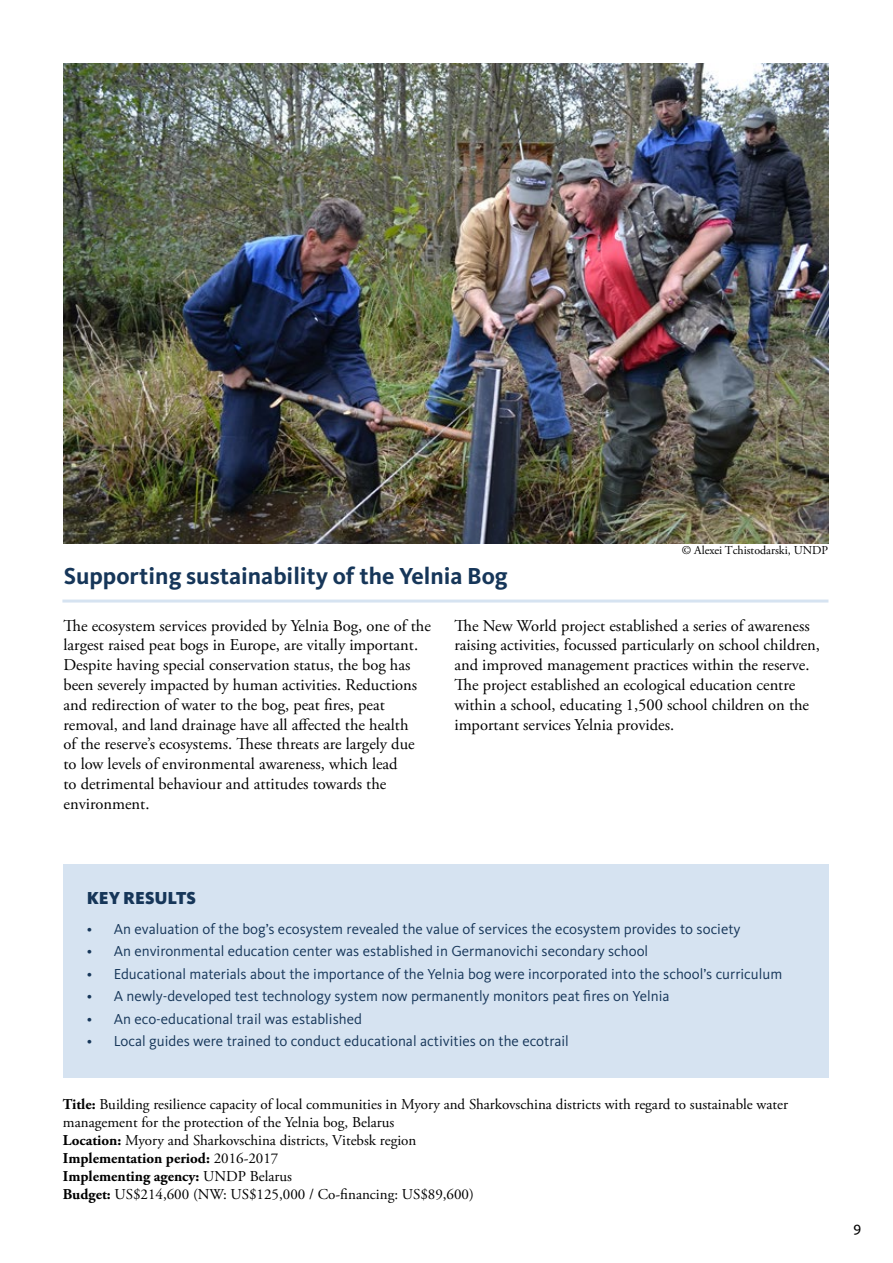
<style>
.page{position:relative;width:893px;height:1263px;background:#fff}
.page>*{position:absolute;margin:0;border:0;box-sizing:border-box;transform-origin:0 0}
.t1{font:700 24px "Kievit OT";color:#163659}
.t2{font:900 18px "Kievit OT";color:#163659}
.t3{font:16.5px/19.8px "Adobe Garamond Pro";color:#000}
.t4{font:15px "Kievit OT";color:#163659}
.t5{font:15px/18px "Adobe Garamond Pro";color:#000}
.t6{font:15px "Kievit OT";color:#000}
.t7{font:12px "Adobe Garamond Pro";color:#000}
.s1{font-weight:700}
</style>
<div class="page">
<hr style="left:62px;top:599px;width:766px;height:3px;background:#d6e3f1">
<div style="left:63px;top:865px;width:765px;height:213px;background:#d6e3f1"></div>
<img style="left:64px;top:64px;width:765px;height:479px">
<p class="t7" style="left:682px;top:543px;width:148px">© Alexei Tchistodarski, UNDP</p>
<h1 class="t1" style="left:64px;top:562px;width:445px">Supporting sustainability of the Yelnia Bog</h1>
<p class="t3" style="left:63px;top:616px;width:369px">The ecosystem services provided by Yelnia Bog, one of the largest raised peat bogs in Europe, are vitally important.<br>Despite having special conservation status, the bog has been severely impacted by human activities. Reductions and redirection of water to the bog, peat fires, peat removal, and land drainage have all affected the health<br>of the reserve’s ecosystems. These threats are largely due to low levels of environmental awareness, which lead<br>to detrimental behaviour and attitudes towards the environment.</p>
<p class="t3" style="left:454px;top:616px;width:367px">The New World project established a series of awareness raising activities, focussed particularly on school children, and improved management practices within the reserve.<br>The project established an ecological education centre within a school, educating 1,500 school children on the important services Yelnia provides.</p>
<p class="t2" style="left:87px;top:887px;width:111px">KEY RESULTS</p>
<p class="t4" style="left:87px;top:920px;width:655px">• An evaluation of the bog’s ecosystem revealed the value of services the ecosystem provides to society</p>
<p class="t4" style="left:87px;top:943px;width:563px">• An environmental education center was established in Germanovichi secondary school</p>
<p class="t4" style="left:87px;top:965px;width:697px">• Educational materials about the importance of the Yelnia bog were incorporated into the school’s curriculum</p>
<p class="t4" style="left:87px;top:988px;width:584px">• A newly-developed test technology system now permanently monitors peat fires on Yelnia</p>
<p class="t4" style="left:87px;top:1010px;width:277px">• An eco-educational trail was established</p>
<p class="t4" style="left:87px;top:1033px;width:484px">• Local guides were trained to conduct educational activities on the ecotrail</p>
<p class="t5" style="left:63px;top:1096px;width:727px"><span class="s1">Title:</span> Building resilience capacity of local communities in Myory and Sharkovschina districts with regard to sustainable water management for the protection of the Yelnia bog, Belarus<br><span class="s1">Location:</span> Myory and Sharkovschina districts, Vitebsk region<br><span class="s1">Implementation period:</span> 2016-2017<br><span class="s1">Implementing agency:</span> UNDP Belarus<br><span class="s1">Budget:</span> US$214,600 (NW: US$125,000 / Co-financing: US$89,600)</p>
<p class="t6" style="left:853px;top:1218px;width:9px">9</p>
</div>
